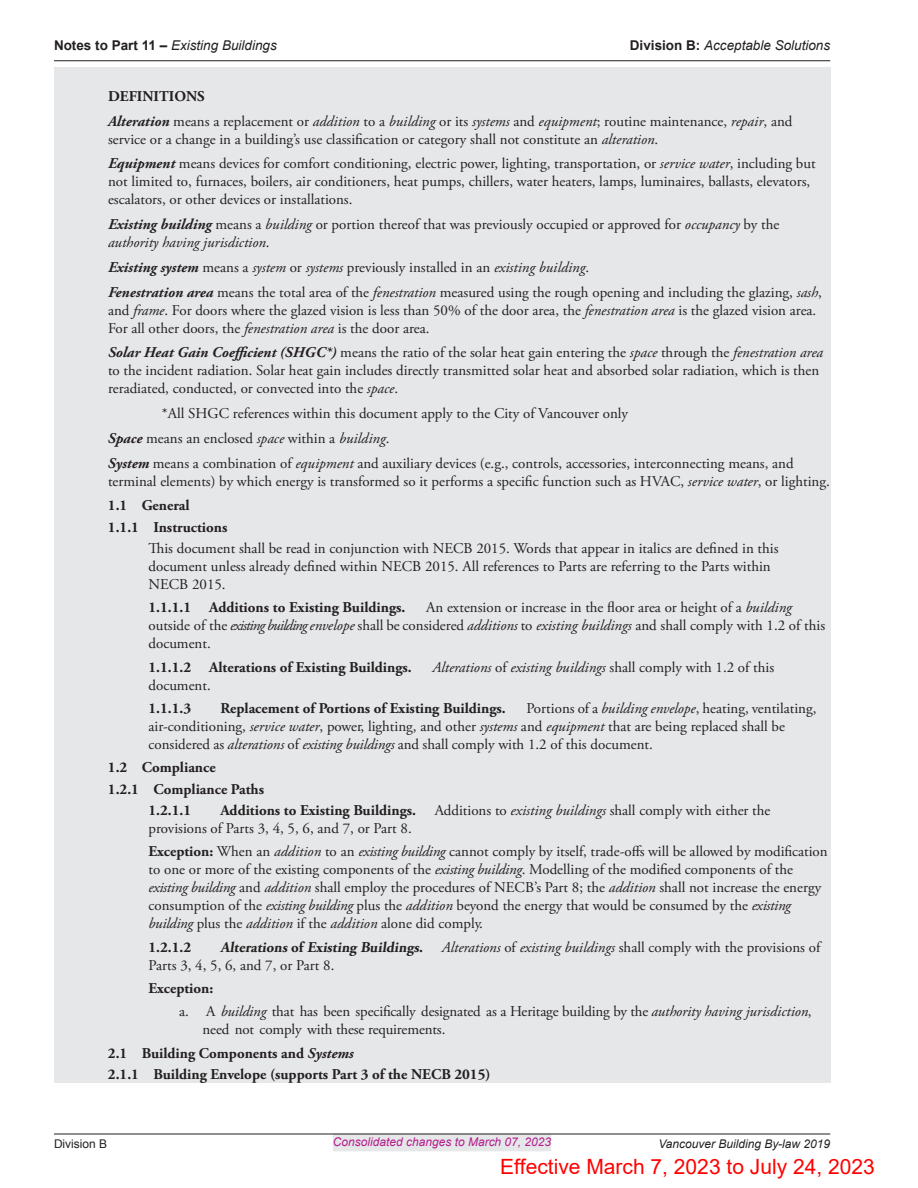
<style>
.page{position:relative;width:918px;height:1188px;background:#fff}
.page>*{position:absolute;margin:0;border:0;box-sizing:border-box;transform-origin:0 0}
.t1{font:21px "Arial";color:#f00}
.body_grey_notes_inde{font:15px/18px "Adobe Garamond Pro";color:#231f20}
.number_list_1_-_grey{font:15px/18px "Adobe Garamond Pro";color:#231f20}
.number_list_1_-_grey-2{font:700 15px "Adobe Garamond Pro";color:#231f20}
.bullet__COV{font:700 15px "Adobe Garamond Pro";color:#231f20}
.number_list_2_last{font:15px/18px "Adobe Garamond Pro";letter-spacing:-.01em;color:#231f20}
.number_list_1_-_grey-3{font:italic 15px "Adobe Garamond Pro";color:#231f20}
.body_grey_notes_inde-2{font:700 15px "Adobe Garamond Pro";color:#231f20}
.t2{font:italic 13.5px "Arial";color:#231f20}
.t3{font:italic 12px "Arial";color:#b41e8d}
.t4{font:italic 12px "Arial";color:#231f20}
.t5{font:12px "Arial";color:#231f20}
.s1{font-weight:700;font-style:normal}
.s2{font-weight:700;font-style:italic}
.s3{font-style:italic}
.s4{font-style:normal}
.s5{font-weight:700}
</style>
<div class="page">
<div style="left:333px;top:1133px;width:218px;height:18px;background:#e6e7e9"></div>
<hr style="left:54px;top:1134px;width:776px;height:1px;background:#231f20">
<hr style="left:54px;top:60px;width:776px;height:1px;background:#231f20">
<div style="left:54px;top:68px;width:776px;height:58px;background:#e6e7e9"></div>
<div style="left:54px;top:94px;width:776px;height:74px;background:#e6e7e9"></div>
<div style="left:54px;top:137px;width:776px;height:92px;background:#e6e7e9"></div>
<div style="left:54px;top:198px;width:776px;height:73px;background:#e6e7e9"></div>
<div style="left:54px;top:265px;width:776px;height:92px;background:#e6e7e9"></div>
<div style="left:54px;top:326px;width:776px;height:92px;background:#e6e7e9"></div>
<div style="left:54px;top:412px;width:776px;height:55px;background:#e6e7e9"></div>
<div style="left:54px;top:436px;width:776px;height:74px;background:#e6e7e9"></div>
<div style="left:54px;top:493px;width:776px;height:21px;background:#e6e7e9"></div>
<div style="left:54px;top:514px;width:776px;height:22px;background:#e6e7e9"></div>
<div style="left:54px;top:535px;width:776px;height:64px;background:#e6e7e9"></div>
<div style="left:54px;top:595px;width:776px;height:64px;background:#e6e7e9"></div>
<div style="left:54px;top:654px;width:776px;height:46px;background:#e6e7e9"></div>
<div style="left:54px;top:696px;width:776px;height:64px;background:#e6e7e9"></div>
<div style="left:54px;top:755px;width:776px;height:21px;background:#e6e7e9"></div>
<div style="left:54px;top:776px;width:776px;height:22px;background:#e6e7e9"></div>
<div style="left:54px;top:798px;width:776px;height:45px;background:#e6e7e9"></div>
<div style="left:54px;top:839px;width:776px;height:100px;background:#e6e7e9"></div>
<div style="left:54px;top:934px;width:776px;height:46px;background:#e6e7e9"></div>
<div style="left:54px;top:976px;width:776px;height:28px;background:#e6e7e9"></div>
<div style="left:54px;top:1001px;width:776px;height:44px;background:#e6e7e9"></div>
<div style="left:54px;top:1040px;width:776px;height:22px;background:#e6e7e9"></div>
<div style="left:54px;top:1062px;width:776px;height:21px;background:#e6e7e9"></div>
<p class="t2" style="left:54px;top:37px;width:224px"><span class="s1">Notes to Part 11 –</span> Existing Buildings</p>
<p class="t2" style="left:630px;top:37px;width:202px"><span class="s1">Division B:</span> Acceptable Solutions</p>
<p class="body_grey_notes_inde-2" style="left:108px;top:87px;width:98px">DEFINITIONS</p>
<p class="body_grey_notes_inde" style="left:108px;top:112px;width:686px"><span class="s2">Alteration</span> means a replacement or <span class="s3">addition</span> to a <span class="s3">building</span> or its <span class="s3">systems</span> and <span class="s3">equipment</span>; routine maintenance, <span class="s3">repair</span>, and service or a change in a building’s use classification or category shall not constitute an <span class="s3">alteration</span>.</p>
<p class="body_grey_notes_inde" style="left:108px;top:155px;width:709px"><span class="s2">Equipment</span> means devices for comfort conditioning, electric power, lighting, transportation, or <span class="s3">service water</span>, including but not limited to, furnaces, boilers, air conditioners, heat pumps, chillers, water heaters, lamps, luminaires, ballasts, elevators, escalators, or other devices or installations.</p>
<p class="body_grey_notes_inde" style="left:108px;top:216px;width:673px"><span class="s2">Existing building</span> means a <span class="s3">building</span> or portion thereof that was previously occupied or approved for <span class="s3">occupancy</span> by the <span class="s3">authority having jurisdiction</span>.</p>
<p class="body_grey_notes_inde" style="left:108px;top:259px;width:483px"><span class="s2">Existing system</span> means a <span class="s3">system</span> or <span class="s3">systems</span> previously installed in an <span class="s3">existing building</span>.</p>
<p class="body_grey_notes_inde" style="left:108px;top:283px;width:716px"><span class="s2">Fenestration area</span> means the total area of the <span class="s3">fenestration</span> measured using the rough opening and including the glazing, <span class="s3">sash</span>, and <span class="s3">frame</span>. For doors where the glazed vision is less than 50% of the door area, the <span class="s3">fenestration area</span> is the glazed vision area.<br>For all other doors, the <span class="s3">fenestration area</span> is the door area.</p>
<p class="body_grey_notes_inde" style="left:108px;top:344px;width:717px"><span class="s2">Solar Heat Gain Coefficient (SHGC*)</span> means the ratio of the solar heat gain entering the <span class="s3">space</span> through the <span class="s3">fenestration area </span>to the incident radiation. Solar heat gain includes directly transmitted solar heat and absorbed solar radiation, which is then reradiated, conducted, or convected into the <span class="s3">space</span>.</p>
<p class="body_grey_notes_inde" style="left:162px;top:405px;width:468px">*All SHGC references within this document apply to the City of Vancouver only</p>
<p class="body_grey_notes_inde" style="left:108px;top:430px;width:283px"><span class="s2">Space</span> means an enclosed <span class="s3">space</span> within a <span class="s3">building</span>.</p>
<p class="body_grey_notes_inde" style="left:108px;top:454px;width:723px"><span class="s2">System</span> means a combination of <span class="s3">equipment</span> and auxiliary devices (e.g., controls, accessories, interconnecting means, and terminal elements) by which energy is transformed so it performs a specific function such as HVAC, <span class="s3">service water</span>, or lighting.</p>
<p class="bullet__COV" style="left:108px;top:497px;width:83px">1.1 General</p>
<p class="bullet__COV" style="left:108px;top:518px;width:121px">1.1.1 Instructions</p>
<p class="number_list_1_-_grey" style="left:148px;top:540px;width:632px">This document shall be read in conjunction with NECB 2015. Words that appear in italics are defined in this document unless already defined within NECB 2015. All references to Parts are referring to the Parts within<br>NECB 2015.</p>
<p class="number_list_1_-_grey-2" style="left:148px;top:599px;width:258px">1.1.1.1 Additions to Existing Buildings.</p>
<p class="number_list_1_-_grey" style="left:148px;top:599px;width:678px;text-indent:278px">An extension or increase in the floor area or height of a <span class="s3">building </span>outside of the <span class="s3">existing building envelope</span> shall be considered <span class="s3">additions</span> to <span class="s3">existing buildings</span> and shall comply with 1.2 of this document.</p>
<p class="number_list_1_-_grey-2" style="left:148px;top:658px;width:265px">1.1.1.2 Alterations of Existing Buildings.</p>
<p class="number_list_1_-_grey-3" style="left:433px;top:658px;width:343px">Alterations <span class="s4">of</span> existing buildings <span class="s4">shall comply with 1.2 of this</span></p>
<p class="number_list_1_-_grey" style="left:148px;top:676px;width:64px">document.</p>
<p class="number_list_1_-_grey-2" style="left:148px;top:699px;width:44px">1.1.1.3</p>
<p class="number_list_1_-_grey-2" style="left:220px;top:699px;width:287px">Replacement of Portions of Existing Buildings.</p>
<p class="number_list_1_-_grey" style="left:149px;top:700px;width:670px;text-indent:378px">Portions of a <span class="s3">building envelope</span>, heating, ventilating, air-conditioning, <span class="s3">service water</span>, power, lighting, and other <span class="s3">systems</span> and <span class="s3">equipment</span> that are being replaced shall be considered as <span class="s3">alterations</span> of <span class="s3">existing buildings</span> and shall comply with 1.2 of this document.</p>
<p class="bullet__COV" style="left:108px;top:759px;width:109px">1.2 Compliance</p>
<p class="bullet__COV" style="left:108px;top:780px;width:158px">1.2.1 Compliance Paths</p>
<p class="number_list_1_-_grey-2" style="left:148px;top:801px;width:44px">1.2.1.1</p>
<p class="number_list_1_-_grey-2" style="left:220px;top:801px;width:197px">Additions to Existing Buildings.</p>
<p class="number_list_1_-_grey" style="left:435px;top:802px;width:337px">Additions to <span class="s3">existing buildings</span> shall comply with either the</p>
<p class="number_list_1_-_grey" style="left:149px;top:820px;width:265px">provisions of Parts 3, 4, 5, 6, and 7, or Part 8.</p>
<p class="number_list_1_-_grey" style="left:149px;top:843px;width:681px"><span class="s5">Exception:</span> When an <span class="s3">addition</span> to an <span class="s3">existing building</span> cannot comply by itself, trade-offs will be allowed by modification to one or more of the existing components of the <span class="s3">existing building</span>. Modelling of the modified components of the <span class="s3">existing building</span> and <span class="s3">addition</span> shall employ the procedures of NECB’s Part 8; the <span class="s3">addition</span> shall not increase the energy consumption of the <span class="s3">existing building</span> plus the <span class="s3">addition</span> beyond the energy that would be consumed by the <span class="s3">existing building</span> plus the <span class="s3">addition</span> if the <span class="s3">addition</span> alone did comply.</p>
<p class="number_list_1_-_grey-2" style="left:148px;top:938px;width:44px">1.2.1.2</p>
<p class="number_list_1_-_grey-2" style="left:220px;top:938px;width:204px">Alterations o f Existing Buildings.</p>
<p class="number_list_1_-_grey" style="left:442px;top:938px;width:380px"><span class="s3">Alterations</span> of <span class="s3">existing buildings</span> shall comply with the provisions of</p>
<p class="number_list_1_-_grey" style="left:149px;top:956px;width:187px">Parts 3, 4, 5, 6, and 7, or Part 8.</p>
<p class="number_list_1_-_grey-2" style="left:149px;top:980px;width:66px">Exception:</p>
<p class="number_list_2_last" style="left:203px;top:1003px;width:611px;text-indent:-23px">a. A <span class="s3">building</span> that has been specifically designated as a Heritage building by the <span class="s3">authority having jurisdiction</span>, need not comply with these requirements.</p>
<p class="bullet__COV" style="left:108px;top:1044px;width:247px">2.1 Building Components and <span class="s3">Systems</span></p>
<p class="bullet__COV" style="left:108px;top:1066px;width:384px">2.1.1 Building Envelope (supports Part 3 of the NECB 2015)</p>
<p class="t5" style="left:54px;top:1135px;width:55px">Division B</p>
<p class="t3" style="left:333px;top:1134px;width:220px">Consolidated changes to March 07, 2023</p>
<p class="t4" style="left:658px;top:1136px;width:173px">Vancouver Building By-law 2019</p>
<h1 class="t1" style="left:500px;top:1152px;width:376px">Effective March 7, 2023 to July 24, 2023</h1>
</div>
